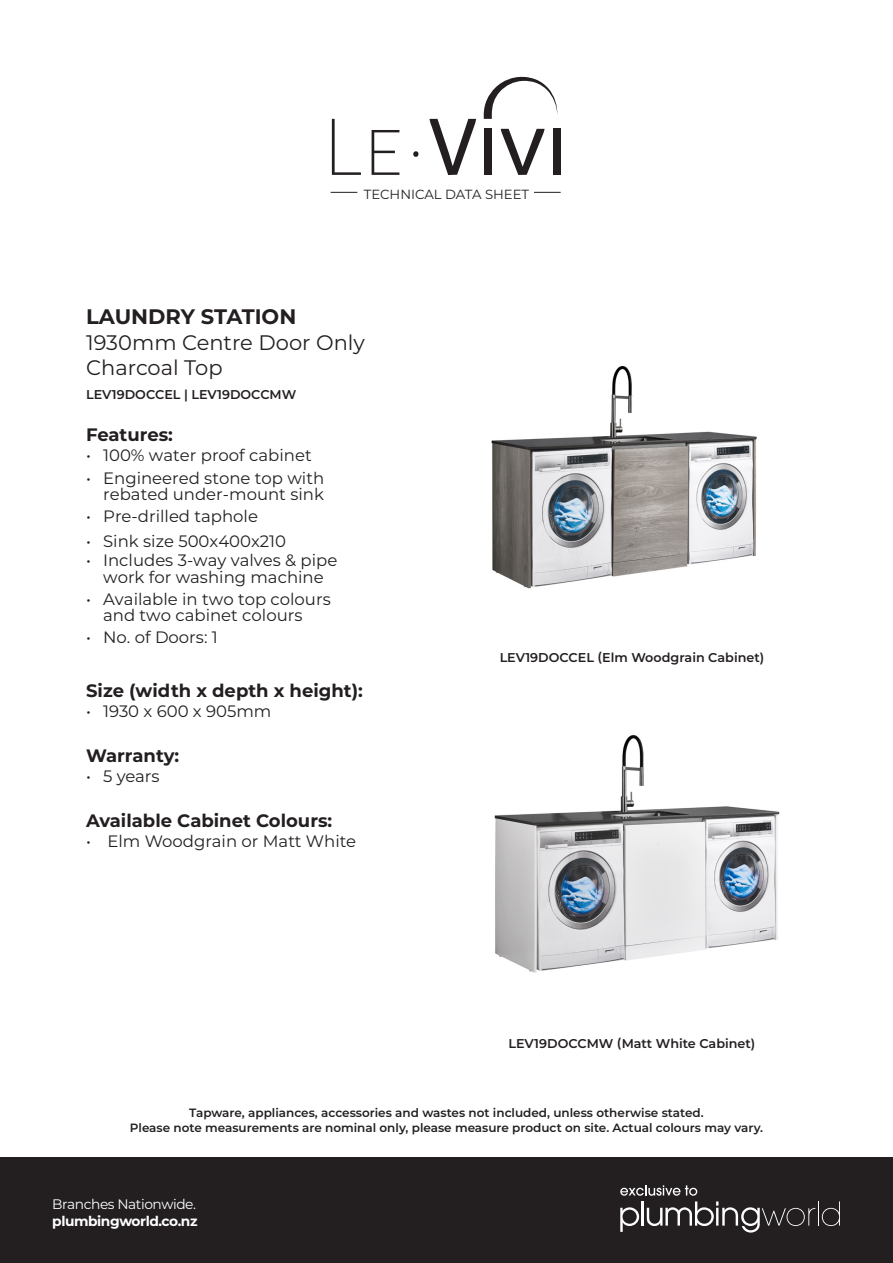
<style>
.page{position:relative;width:893px;height:1263px;background:#fff}
.page>*{position:absolute;margin:0;border:0;box-sizing:border-box;transform-origin:0 0}
.Produst_Type{font:21px/25.2px "Montserrat";color:#231f20}
.Product_Name{font:700 21px "Montserrat";color:#231f20}
.Heading{font:700 18px "Montserrat";color:#231f20}
.t1{font:16.5px/16.2px "Montserrat";color:#231f20;text-align:right}
.t2{font:13.8px "Montserrat";letter-spacing:-.03em;color:#fff}
.t3{font:700 13.8px "Montserrat";letter-spacing:-.03em;color:#fff}
.t4{font:13.2px "Montserrat";color:#231f20}
.SKU{font:600 12.75px "Montserrat";color:#231f20}
.t5{font:600 12px/14.4px "Montserrat";color:#231f20;text-align:center}
</style>
<div class="page">
<svg style="left:332px;top:119px;width:29px;height:56px"></svg>
<svg style="left:372px;top:130px;width:27px;height:45px"></svg>
<svg style="left:413px;top:151px;width:5px;height:6px"></svg>
<svg style="left:429px;top:119px;width:47px;height:56px"></svg>
<div style="left:484px;top:129px;width:8px;height:46px;background:#231f20"></div>
<svg style="left:501px;top:129px;width:44px;height:46px"></svg>
<div style="left:553px;top:129px;width:8px;height:46px;background:#231f20"></div>
<svg style="left:484px;top:77px;width:74px;height:42px"></svg>
<svg style="left:534px;top:192px;width:27px;height:1px"></svg>
<svg style="left:331px;top:192px;width:26px;height:1px"></svg>
<div style="left:0;top:1157px;width:893px;height:106px;background:#231f20"></div>
<svg style="left:620px;top:1185px;width:220px;height:47px"></svg>
<img style="left:491px;top:366px;width:266px;height:223px">
<img style="left:494px;top:735px;width:286px;height:238px">
<p class="t4" style="left:364px;top:185px;width:167px">TECHNICAL DATA SHEET</p>
<p class="Product_Name" style="left:86px;top:302px;width:212px">LAUNDRY STATION</p>
<p class="Produst_Type" style="left:86px;top:329px;width:280px">1930mm Centre Door Only<br>Charcoal Top</p>
<p class="SKU" style="left:86px;top:385px;width:212px">LEV19DOCCEL | LEV19DOCCMW</p>
<p class="Heading" style="left:86px;top:422px;width:88px">Features:</p>
<p class="t1" style="left:86px;top:447px;width:227px">• 100% water proof cabinet</p>
<p class="t1" style="left:86px;top:469px;width:240px">• Engineered stone top with rebated under-mount sink</p>
<p class="t1" style="left:86px;top:507px;width:173px">• Pre-drilled taphole</p>
<p class="t1" style="left:86px;top:532px;width:202px">• Sink size 500x400x210</p>
<p class="t1" style="left:86px;top:552px;width:253px;text-align:center">• Includes 3-way valves &amp; pipe work for washing machine</p>
<p class="t1" style="left:103px;top:590px;width:229px;text-align:left;text-indent:-17px">• Available in two top colours and two cabinet colours</p>
<p class="t1" style="left:86px;top:628px;width:133px">• No. of Doors: 1</p>
<p class="Heading" style="left:86px;top:678px;width:278px">Size (width x depth x height):</p>
<p class="t1" style="left:86px;top:702px;width:187px">• 1930 x 600 x 905mm</p>
<p class="Heading" style="left:86px;top:743px;width:95px">Warranty:</p>
<p class="t1" style="left:86px;top:767px;width:75px">• 5 years</p>
<p class="Heading" style="left:86px;top:807px;width:248px">Available Cabinet Colours:</p>
<p class="t1" style="left:86px;top:832px;width:271px">• Elm Woodgrain or Matt White</p>
<p class="SKU" style="left:500px;top:648px;width:266px">LEV19DOCCEL (Elm Woodgrain Cabinet)</p>
<p class="SKU" style="left:509px;top:1034px;width:248px">LEV19DOCCMW (Matt White Cabinet)</p>
<p class="t5" style="left:130px;top:1105px;width:635px">Tapware, appliances, accessories and wastes not included, unless otherwise stated.<br>Please note measurements are nominal only, please measure product on site. Actual colours may vary.</p>
<p class="t2" style="left:52px;top:1195px;width:145px">Branches Nationwide.</p>
<p class="t3" style="left:52px;top:1211px;width:147px">plumbingworld.co.nz</p>
</div>
